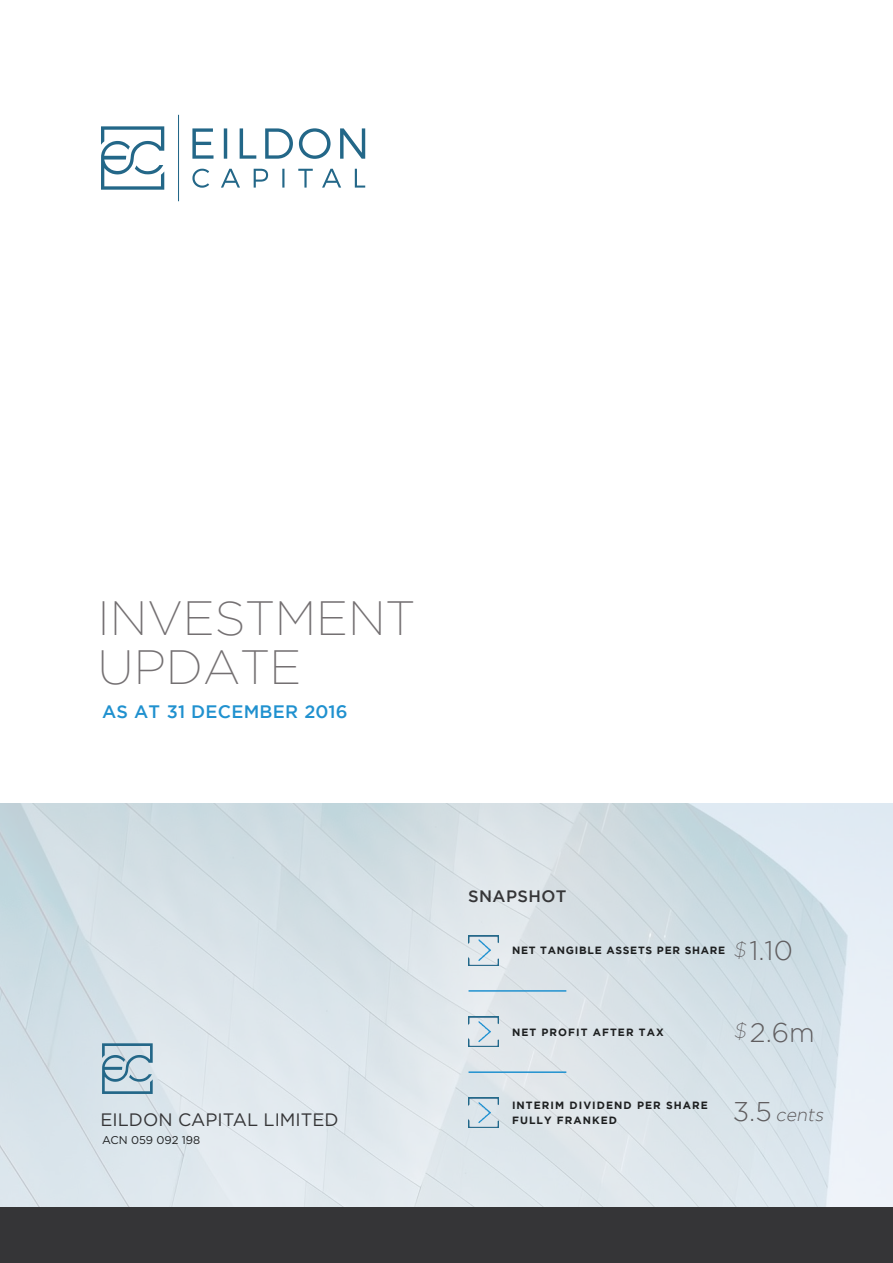
<style>
.page{position:relative;width:893px;height:1263px;background:#fff}
.page>*{position:absolute;margin:0;border:0;box-sizing:border-box;transform-origin:0 0}
.t1{font:200 48px/49.5px "Gotham";color:#747072}
.t2{font:300 27px "Gotham";color:#605d5f}
.Body_copy_8_5pt{font:18px "Gotham";color:#353537}
.t3{font:500 18px "Gotham";letter-spacing:.015em;color:#2091cf}
.t4{font:italic 300 18px "Gotham";color:#605d5f}
.Body_copy_8_5pt-2{font:500 16.5px "Gotham";letter-spacing:.025em;color:#353537}
.Body_copy_8_5pt-3{font:11.25px "Gotham";color:#1d1f20}
.Body_copy_8_5pt-4{font:700 10.5px/15px "Gotham";letter-spacing:.1em;color:#1d1f20}
.Body_copy_8_5pt-5{font:700 10.5px "Gotham";letter-spacing:.07em;color:#1d1f20}
.s1{font-weight:200;font-style:italic;font-size:21px}
.s2{font-style:normal;font-size:27px}
</style>
<div class="page">
<img style="left:0;top:804px;width:893px;height:404px">
<svg style="left:101px;top:115px;width:264px;height:86px"></svg>
<img style="left:468px;top:935px;width:31px;height:30px">
<img style="left:475px;top:938px;width:19px;height:24px">
<img style="left:468px;top:1016px;width:31px;height:31px">
<img style="left:475px;top:1020px;width:19px;height:23px">
<img style="left:468px;top:1097px;width:31px;height:30px">
<img style="left:475px;top:1101px;width:19px;height:23px">
<hr style="left:469px;top:990px;width:97px;height:2px;background:#2091cf">
<hr style="left:469px;top:1071px;width:97px;height:2px;background:#2091cf">
<svg style="left:102px;top:1034px;width:52px;height:69px;background:#afc7d3"></svg>
<div style="left:0;top:1208px;width:893px;height:55px;background:#353537"></div>
<p class="t1" style="left:98px;top:592px;width:319px">INVESTMENT<br>UPDATE</p>
<p class="t3" style="left:102px;top:701px;width:247px">AS AT 31 DECEMBER 2016</p>
<p class="Body_copy_8_5pt" style="left:101px;top:1109px;width:240px">EILDON CAPITAL LIMITED</p>
<p class="Body_copy_8_5pt-3" style="left:102px;top:1134px;width:100px">ACN 059 092 198</p>
<p class="Body_copy_8_5pt-2" style="left:468px;top:886px;width:100px">SNAPSHOT</p>
<p class="Body_copy_8_5pt-5" style="left:512px;top:944px;width:215px">NET TANGIBLE ASSETS PER SHARE</p>
<p class="t2" style="left:733px;top:936px;width:62px"><span class="s1">$</span>1.10</p>
<p class="Body_copy_8_5pt-4" style="left:512px;top:1024px;width:153px">NET PROFIT AFTER TAX</p>
<p class="Body_copy_8_5pt-4" style="left:512px;top:1097px;width:197px">INTERIM DIVIDEND PER SHARE<br>FULLY FRANKED</p>
<p class="t2" style="left:733px;top:1017px;width:83px"><span class="s1">$</span>2.6m</p>
<p class="t4" style="left:733px;top:1105px;width:96px"><span class="s2">3 . 5</span> cents</p>
</div>
